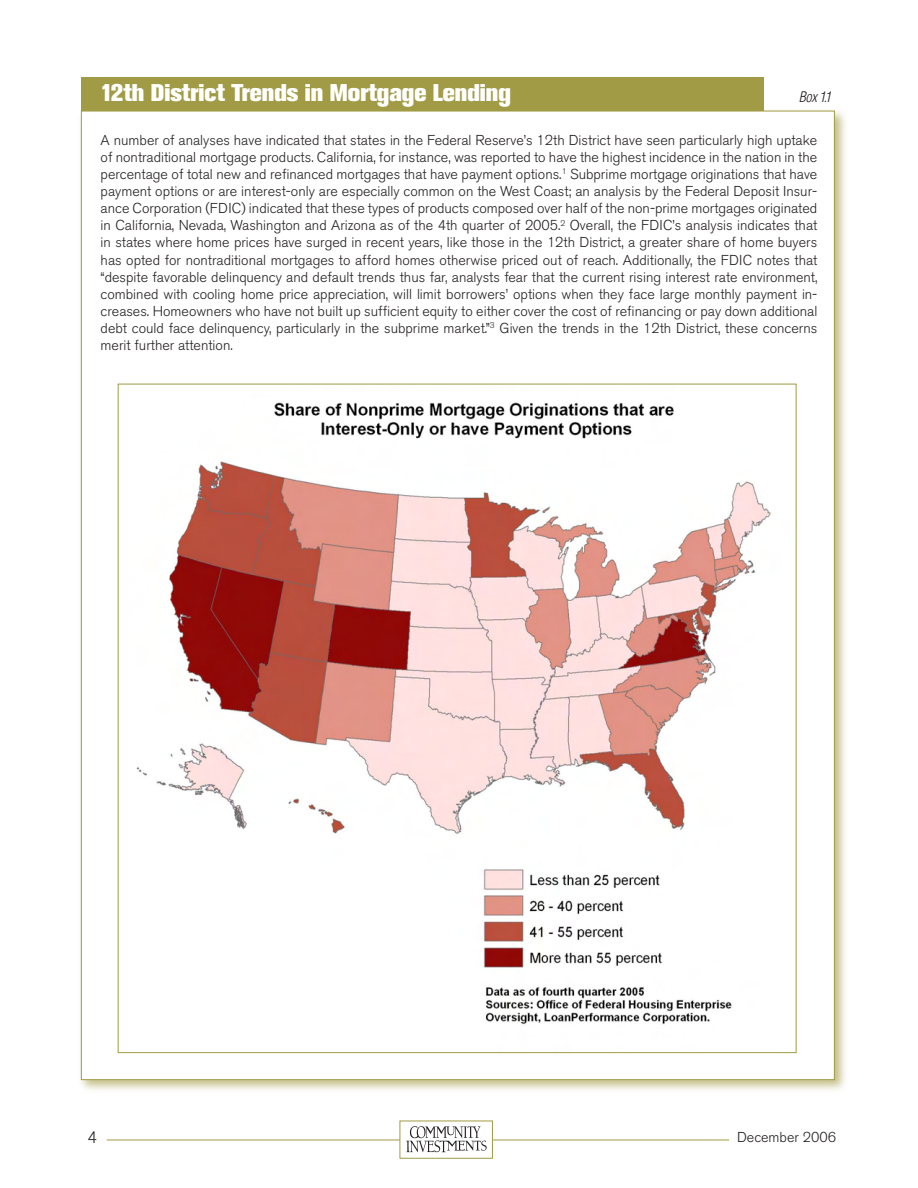
<style>
.page{position:relative;width:918px;height:1188px;background:#fff}
.page>*{position:absolute;margin:0;border:0;box-sizing:border-box;transform-origin:0 0}
.t1{font:800 24px "Akzidenz Grotesk BE";color:#fff}
.t2{font:300 16.5px "Akzidenz Grotesk BE";color:#231f20}
.t3{font:300 14.25px/17.1px "Akzidenz Grotesk BE";color:#231f20;text-align:justify}
.t4{font:italic 300 condensed 14.25px "Helvetica";color:#231f20}
</style>
<div class="page">
<div style="left:76px;top:106px;width:773px;height:989px;background:#a29b45;opacity:.64"></div>
<div style="left:81px;top:111px;width:753px;height:969px;background:#fff"></div>
<div style="left:81px;top:77px;width:683px;height:34px;background:#a29b45"></div>
<img style="left:136px;top:402px;width:635px;height:623px">
<hr style="left:107px;top:1140px;width:622px;height:1px;background:#a29b45">
<div style="left:400px;top:1121px;width:92px;height:37px;background:#fff"></div>
<div style="left:400px;top:1121px;width:93px;height:38px;border:1px solid #a29b45"></div>
<img style="left:406px;top:1126px;width:81px;height:27px">
<h1 class="t1" style="left:101px;top:78px;width:412px">12th District Trends in Mortgage Lending</h1>
<p class="t4" style="left:799px;top:88px;width:34px">Box 1.1</p>
<p class="t3" style="left:101px;top:132px;width:718px">A number of analyses have indicated that states in the Federal Reserve’s 12th District have seen particularly high uptake of nontraditional mortgage products. California, for instance, was reported to have the highest incidence in the nation in the percentage of total new and refinanced mortgages that have payment options.<sup>1</sup> Subprime mortgage originations that have payment options or are interest-only are especially common on the West Coast; an analysis by the Federal Deposit Insur&shy;ance Corporation (FDIC) indicated that these types of products composed over half of the non-prime mortgages originated in California, Nevada, Washington and Arizona as of the 4th quarter of 2005.<sup>2</sup> Overall, the FDIC’s analysis indicates that in states where home prices have surged in recent years, like those in the 12th District, a greater share of home buyers has opted for nontraditional mortgages to afford homes otherwise priced out of reach. Additionally, the FDIC notes that “despite favorable delinquency and default trends thus far, analysts fear that the current rising interest rate environment, combined with cooling home price appreciation, will limit borrowers’ options when they face large monthly payment in&shy;creases. Homeowners who have not built up sufficient equity to either cover the cost of refinancing or pay down additional debt could face delinquency, particularly in the subprime market.”<sup>3</sup> Given the trends in the 12th District, these concerns merit further attention.</p>
<p class="t2" style="left:87px;top:1128px;width:11px">4</p>
<p class="t3" style="left:737px;top:1129px;width:101px">December 2006</p>
</div>
